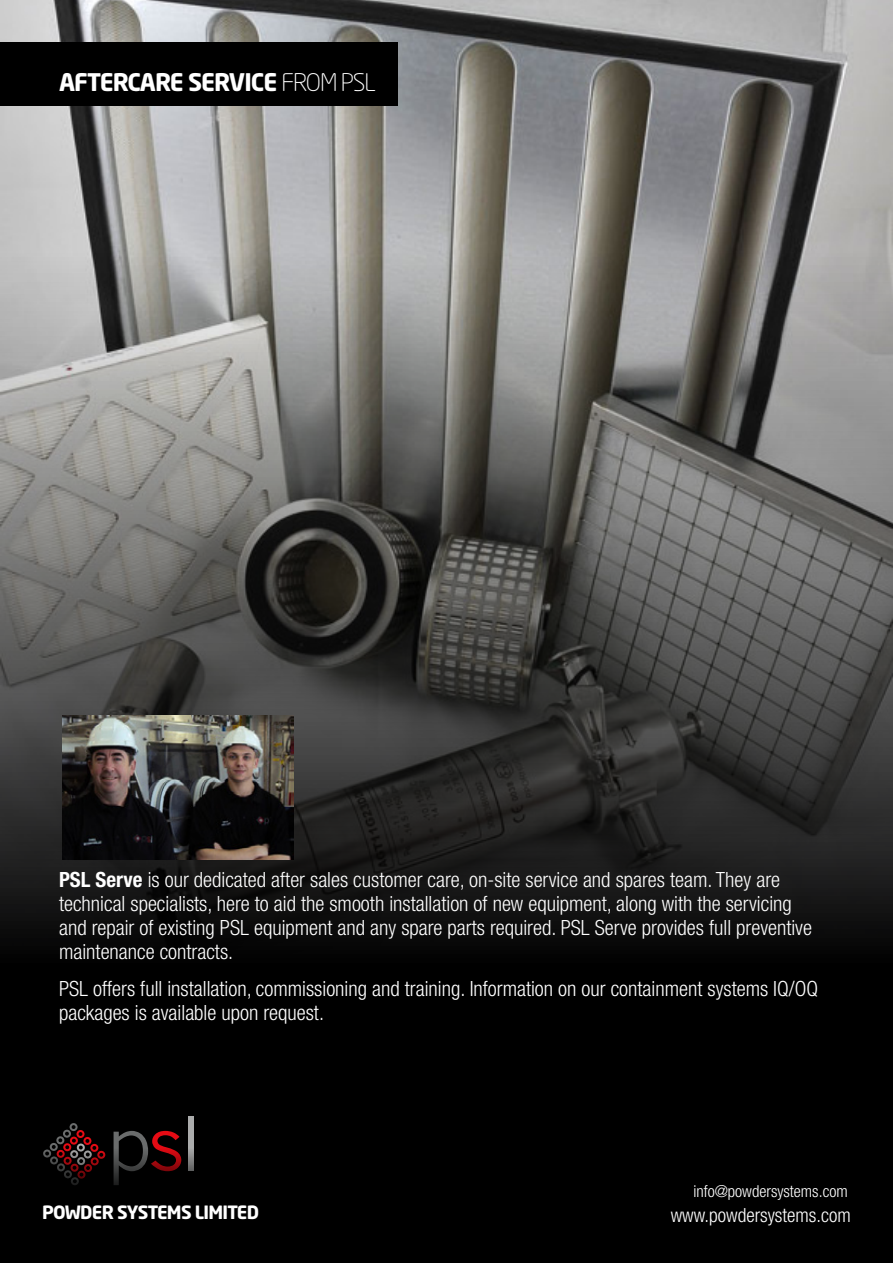
<style>
.page{position:relative;width:893px;height:1263px;background:#000}
.page>*{position:absolute;margin:0;border:0;box-sizing:border-box;transform-origin:0 0}
.t1{font:700 24px "Neo Sans Std";letter-spacing:-.04em;color:#fff}
.t2{font:300 condensed 21px/24px "Helvetica Neue LT Std";color:#fff}
.t3{font:300 condensed 19.5px "Helvetica Neue LT Std";color:#fff}
.t4{font:700 18.15px "Neo Sans Std";letter-spacing:-.04em;color:#fff}
.t5{font:300 condensed 16.5px "Helvetica Neue LT Std";color:#fff}
.s1{font-weight:300}
.s2{font-weight:700}
</style>
<div class="page">
<img style="left:1px;top:0;width:892px;height:938px">
<div style="left:0;top:43px;width:397px;height:63px;background:#000"></div>
<img style="left:62px;top:716px;width:231px;height:143px">
<svg style="left:43px;top:1123px;width:63px;height:56px"></svg>
<div style="left:71px;top:1177px;width:8px;height:8px;border:2px solid #6a6c6c;border-radius:50%"></div>
<svg style="left:114px;top:1131px;width:67px;height:54px"></svg>
<svg style="left:189px;top:1116px;width:5px;height:54px"></svg>
<p class="t1" style="left:59px;top:66px;width:306px">AFTERCARE SERVICE <span class="s1">FROM PSL</span></p>
<p class="t2" style="left:59px;top:868px;width:754px"><span class="s2">PSL Serve</span> is our dedicated after sales customer care, on-site service and spares team. They are technical specialists, here to aid the smooth installation of new equipment, along with the servicing and repair of existing PSL equipment and any spare parts required. PSL Serve provides full preventive maintenance contracts.</p>
<p class="t2" style="left:59px;top:976px;width:760px">PSL offers full installation, commissioning and training. Information on our containment systems IQ/OQ packages is available upon request.</p>
<p class="t5" style="left:693px;top:1182px;width:156px">info@powdersystems.com</p>
<p class="t4" style="left:42px;top:1200px;width:219px">POWDER SYSTEMS LIMITED</p>
<p class="t3" style="left:671px;top:1204px;width:182px">www.powdersystems.com</p>
</div>
